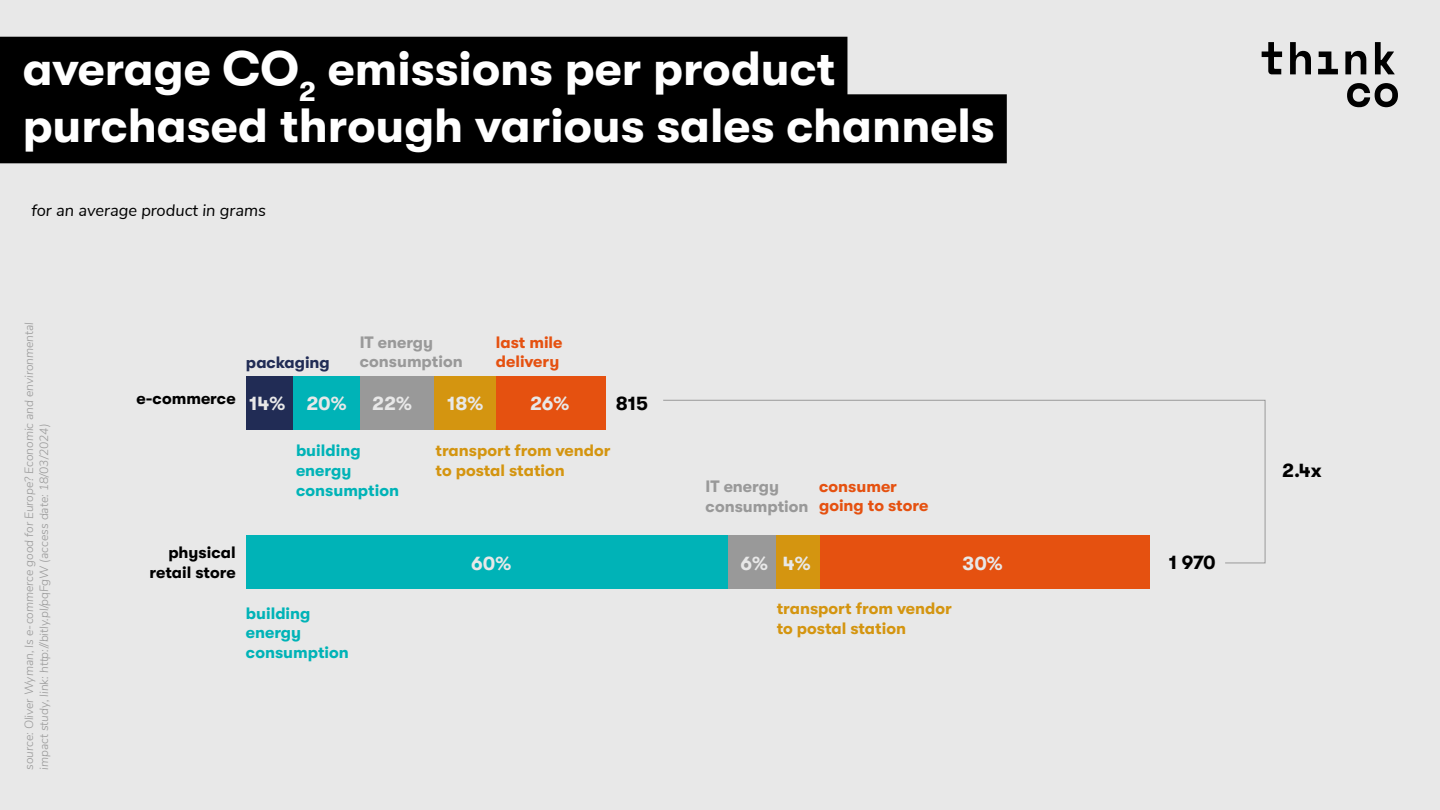
<style>
.page{position:relative;width:1440px;height:810px;background:#e8e8e8}
.page>*{position:absolute;margin:0;border:0;box-sizing:border-box;transform-origin:0 0}
.Nagłówki_-_GT_Wallsheim_3{font:700 48px "GT Walsheim";color:#fff}
.Normalny{font:700 19.5px "GT Walsheim";color:#e8e8e8}
.Normalny-2{font:700 19.5px "GT Walsheim";color:#000}
.Normalny-3{font:700 16.5px/19.8px "GT Walsheim";color:#d49510}
.Normalny-4{font:700 16.5px/19.8px "GT Walsheim";color:#00b3b7}
.Normalny-5{font:700 16.5px/19.8px "GT Walsheim";color:#999}
.Normalny-6{font:700 16.5px/19.8px "GT Walsheim";color:#e55110}
.Normalny-7{font:700 16.5px/19.8px "GT Walsheim";color:#000;text-align:right}
.Normalny-8{font:italic 16.5px "Nunito Sans";color:#000}
.Normalny-9{font:700 16.5px "GT Walsheim";color:#212c55}
.Podpisy_zdjęć{font:italic 300 12px/15px "Nunito Sans";color:#999}
</style>
<div class="page">
<svg style="left:1262px;top:42px;width:20px;height:32px"></svg>
<svg style="left:1290px;top:42px;width:21px;height:32px"></svg>
<svg style="left:1318px;top:52px;width:20px;height:22px"></svg>
<svg style="left:1345px;top:51px;width:21px;height:23px"></svg>
<svg style="left:1375px;top:42px;width:20px;height:32px"></svg>
<svg style="left:1347px;top:83px;width:51px;height:24px"></svg>
<div style="left:0;top:37px;width:847px;height:69px;background:#000"></div>
<div style="left:0;top:94px;width:1007px;height:69px;background:#000"></div>
<div style="left:246px;top:376px;width:47px;height:54px;background:#212c55"></div>
<div style="left:246px;top:536px;width:483px;height:53px;background:#00b3b7"></div>
<div style="left:729px;top:536px;width:47px;height:53px;background:#999"></div>
<div style="left:819px;top:536px;width:331px;height:53px;background:#e55110"></div>
<div style="left:776px;top:536px;width:43px;height:53px;background:#d49510"></div>
<div style="left:293px;top:376px;width:67px;height:54px;background:#00b3b7"></div>
<div style="left:360px;top:376px;width:76px;height:54px;background:#999"></div>
<div style="left:435px;top:376px;width:61px;height:54px;background:#d49510"></div>
<div style="left:496px;top:376px;width:109px;height:54px;background:#e55110"></div>
<svg style="left:663px;top:400px;width:603px;height:164px"></svg>
<p class="Nagłówki_-_GT_Wallsheim_3" style="left:23px;top:41px;width:814px">average CO<sub>2</sub> emissions per product</p>
<p class="Nagłówki_-_GT_Wallsheim_3" style="left:23px;top:99px;width:974px">purchased through various sales channels</p>
<p class="Normalny-8" style="left:32px;top:198px;width:236px">for an average product in grams</p>
<p class="Podpisy_zdjęć" style="left:21px;top:770px;width:449px;rotate:-90deg">source: Oliver Wyman, Is e-commerce good for Europe? Economic and environmental impact study, link: http://bitly.pl/pqFgW (access date: 18/03/2024)</p>
<p class="Normalny-7" style="left:136px;top:389px;width:101px">e-commerce</p>
<p class="Normalny-9" style="left:246px;top:353px;width:85px">packaging</p>
<p class="Normalny-5" style="left:360px;top:332px;width:105px">IT energy consumption</p>
<p class="Normalny-6" style="left:496px;top:332px;width:68px">last mile delivery</p>
<p class="Normalny" style="left:249px;top:392px;width:38px">14%</p>
<p class="Normalny" style="left:306px;top:393px;width:42px">20%</p>
<p class="Normalny" style="left:372px;top:393px;width:41px">22%</p>
<p class="Normalny" style="left:447px;top:393px;width:38px">18%</p>
<p class="Normalny" style="left:530px;top:393px;width:41px">26%</p>
<p class="Normalny-2" style="left:616px;top:392px;width:34px">815</p>
<p class="Normalny-4" style="left:296px;top:441px;width:105px">building energy consumption</p>
<p class="Normalny-7" style="left:150px;top:542px;width:88px">physical retail store</p>
<p class="Normalny-4" style="left:246px;top:603px;width:105px">building energy consumption</p>
<p class="Normalny-3" style="left:436px;top:441px;width:177px">transport from vendor to postal station</p>
<p class="Normalny-5" style="left:706px;top:477px;width:105px">IT energy consumption</p>
<p class="Normalny-6" style="left:819px;top:476px;width:111px">consumer going to store</p>
<p class="Normalny" style="left:471px;top:552px;width:42px">60%</p>
<p class="Normalny" style="left:741px;top:552px;width:29px">6%</p>
<p class="Normalny" style="left:783px;top:552px;width:29px">4%</p>
<p class="Normalny" style="left:963px;top:552px;width:42px">30%</p>
<p class="Normalny-3" style="left:777px;top:598px;width:177px">transport from vendor to postal station</p>
<p class="Normalny-2" style="left:1169px;top:551px;width:48px">1 970</p>
<p class="Normalny-2" style="left:1282px;top:460px;width:41px">2.4x</p>
</div>
